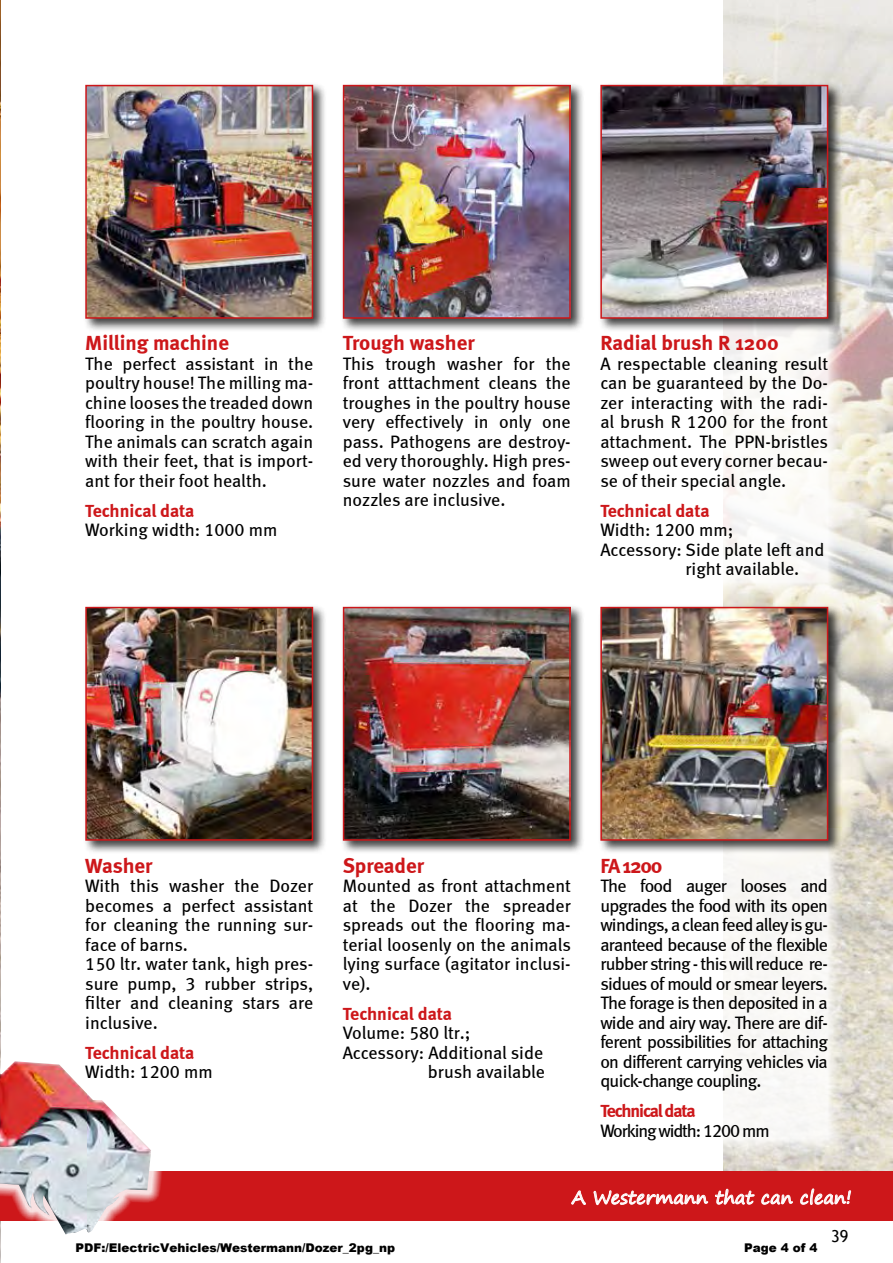
<style>
.page{position:relative;width:893px;height:1263px;background:#fff}
.page>*{position:absolute;margin:0;border:0;box-sizing:border-box;transform-origin:0 0}
.t1{font:700 21px "Meta";color:#cd171a}
.t2{font:18px/19.5px "Meta Book LF";color:#000;text-align:justify}
.t3{font:700 18px "Meta";letter-spacing:-.01em;color:#cd171a}
.t4{font:18px "Segoe Print";color:#fff}
.t5{font:18px "Meta Book LF";letter-spacing:-.06em;color:#000}
.t6{font:700 18px "Meta";letter-spacing:-.065em;color:#cd171a}
.t7{font:16.5px "Trebuchet MS";color:#000}
.t8{font:900 12px "Arial";color:#000}
</style>
<div class="page">
<img style="left:724px;top:0;width:169px;height:1171px">
<div style="left:600px;top:827px;width:249px;height:336px;background:#fff"></div>
<div style="left:600px;top:302px;width:249px;height:305px;background:#fff"></div>
<img style="left:0;top:0;width:1px;height:913px">
<div style="left:0;top:1171px;width:893px;height:50px;background:#cd171a"></div>
<svg style="left:571px;top:1190px;width:15px;height:15px"></svg>
<svg style="left:593px;top:1190px;width:116px;height:16px"></svg>
<svg style="left:715px;top:1188px;width:40px;height:17px"></svg>
<svg style="left:761px;top:1193px;width:32px;height:12px"></svg>
<svg style="left:800px;top:1188px;width:51px;height:17px"></svg>
<div style="left:341px;top:83px;width:244px;height:250px;background:#000;opacity:.75"></div>
<img style="left:346px;top:88px;width:222px;height:228px">
<div style="left:343px;top:85px;width:228px;height:234px;border:2px solid #cd171a"></div>
<div style="left:83px;top:83px;width:244px;height:250px;background:#000;opacity:.75"></div>
<img style="left:88px;top:88px;width:222px;height:228px">
<div style="left:85px;top:85px;width:228px;height:234px;border:2px solid #cd171a"></div>
<div style="left:83px;top:605px;width:244px;height:250px;background:#000;opacity:.75"></div>
<img style="left:88px;top:610px;width:222px;height:228px">
<div style="left:85px;top:607px;width:228px;height:234px;border:2px solid #cd171a"></div>
<div style="left:341px;top:605px;width:244px;height:250px;background:#000;opacity:.75"></div>
<img style="left:346px;top:610px;width:222px;height:228px">
<div style="left:343px;top:607px;width:228px;height:234px;border:2px solid #cd171a"></div>
<div style="left:598px;top:83px;width:244px;height:250px;background:#000;opacity:.75"></div>
<img style="left:603px;top:88px;width:222px;height:228px">
<div style="left:600px;top:85px;width:228px;height:234px;border:2px solid #cd171a"></div>
<div style="left:0;top:913px;width:164px;height:350px;background:#fff"></div>
<img style="left:0;top:1061px;width:151px;height:173px">
<div style="left:598px;top:605px;width:244px;height:250px;background:#000;opacity:.75"></div>
<img style="left:603px;top:610px;width:222px;height:228px">
<div style="left:600px;top:607px;width:228px;height:234px;border:2px solid #cd171a"></div>
<p class="t1" style="left:85px;top:331px;width:145px">Milling machine</p>
<p class="t2" style="left:85px;top:354px;width:229px">The perfect assistant in the poultry house! The milling ma&shy;chine looses the treaded down flooring in the poultry house.<br>The animals can scratch again with their feet, that is import&shy;ant for their foot health.</p>
<p class="t3" style="left:85px;top:500px;width:111px">Technical data</p>
<p class="t2" style="left:85px;top:520px;width:194px">Working width: 1000 mm</p>
<p class="t1" style="left:343px;top:331px;width:133px">Trough washer</p>
<p class="t2" style="left:343px;top:354px;width:229px">This trough washer for the front atttachment cleans the troughes in the poultry house very effectively in only one pass. Pathogens are destroy&shy;ed very thoroughly. High pres&shy;sure water nozzles and foam nozzles are inclusive.</p>
<p class="t1" style="left:600px;top:331px;width:180px">Radial brush R 1200</p>
<p class="t2" style="left:600px;top:354px;width:229px">A respectable cleaning result can be guaranteed by the Do&shy;zer interacting with the radi&shy;al brush R 1200 for the front attachment. The PPN-bristles sweep out every corner becau&shy;se of their special angle.</p>
<p class="t3" style="left:600px;top:500px;width:111px">Technical data</p>
<p class="t2" style="left:600px;top:520px;width:135px">Width: 1200 mm;</p>
<p class="t2" style="left:600px;top:540px;width:226px">Accessory: Side plate left and</p>
<p class="t2" style="left:685px;top:559px;width:115px">right available.</p>
<p class="t1" style="left:85px;top:853px;width:69px">Washer</p>
<p class="t2" style="left:85px;top:876px;width:230px;text-align:left">With this washer the Dozer becomes a perfect assistant for cleaning the running sur&shy;face of barns.<br>150 ltr. water tank, high pres&shy;sure pump, 3 rubber strips, filter and cleaning stars are inclusive.</p>
<p class="t3" style="left:85px;top:1041px;width:111px">Technical data</p>
<p class="t2" style="left:85px;top:1062px;width:129px">Width: 1200 mm</p>
<p class="t1" style="left:343px;top:853px;width:83px">Spreader</p>
<p class="t2" style="left:343px;top:876px;width:230px">Mounted as front attachment at the Dozer the spreader spreads out the flooring ma&shy;terial loosenly on the animals lying surface (agitator inclusi&shy;ve).</p>
<p class="t3" style="left:343px;top:1002px;width:111px">Technical data</p>
<p class="t2" style="left:343px;top:1023px;width:129px">Volume: 580 ltr.;</p>
<p class="t2" style="left:343px;top:1042px;width:202px">Accessory: Additional side</p>
<p class="t2" style="left:428px;top:1062px;width:119px">brush available</p>
<p class="t1" style="left:600px;top:853px;width:64px">FA 1200</p>
<p class="t2" style="left:600px;top:876px;width:229px">The food auger looses and upgrades the food with its open windings, a clean feed alley is gu&shy;aranteed because of the flexible rubber string - this will reduce re&shy;sidues of mould or smear leyers.<br>The forage is then deposited in a wide and airy way. There are dif&shy;ferent possibilities for attaching on different carrying vehicles via quick-change coupling.</p>
<p class="t6" style="left:600px;top:1100px;width:97px">Technical data</p>
<p class="t5" style="left:600px;top:1120px;width:171px">Working width: 1200 mm</p>
<p class="t4" style="left:572px;top:1181px;width:282px">A Westermann that can clean!</p>
<p class="t7" style="left:831px;top:1226px;width:19px">39</p>
<p class="t8" style="left:76px;top:1239px;width:321px">PDF:/ElectricVehicles/Westermann/Dozer_2pg_np</p>
<p class="t8" style="left:744px;top:1239px;width:75px">Page 4 of 4</p>
</div>
